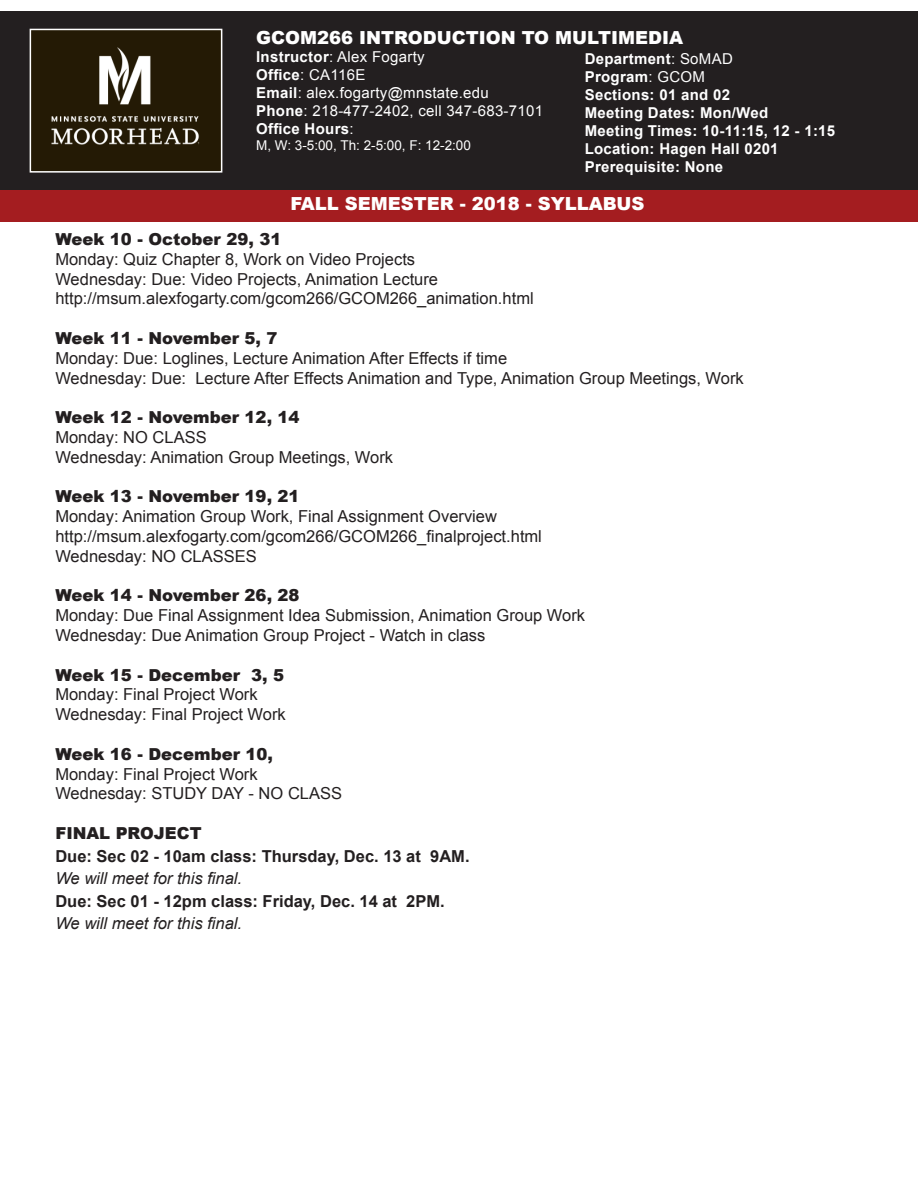
<style>
.page{position:relative;width:918px;height:1188px;background:#fff}
.page>*{position:absolute;margin:0;border:0;box-sizing:border-box;transform-origin:0 0}
.t1{font:900 18px "Arial";color:#fff}
.t2{font:16.5px/19.8px "Arial";color:#231f20}
.t3{font:900 16.5px "Arial";color:#231f20}
.t4{font:700 16.5px "Arial";color:#231f20}
.t5{font:italic 16.5px "Arial";color:#231f20}
.t6{font:700 15px/18px "Arial";letter-spacing:.02em;color:#fff}
.t7{font:15px/18px "Arial";letter-spacing:.02em;color:#fff}
.t8{font:13.5px "Arial";color:#fff}
.s1{font-weight:700}
.s2{font-weight:400}
</style>
<div class="page">
<div style="left:0;top:11px;width:918px;height:182px;background:#231f20"></div>
<div style="left:0;top:190px;width:918px;height:32px;background:#a41d20"></div>
<img style="left:33px;top:32px;width:186px;height:138px">
<div style="left:30px;top:29px;width:192px;height:144px;border:2px solid #fff"></div>
<p class="t1" style="left:256px;top:25px;width:429px">GCOM266 INTRODUCTION TO MULTIMEDIA</p>
<p class="t7" style="left:256px;top:48px;width:289px"><span class="s1">Instructor</span>: Alex Fogarty<br><span class="s1">Office</span>: CA116E<br><span class="s1">Email</span>: alex.fogarty@mnstate.edu<br><span class="s1">Phone</span>: 218-477-2402, cell 347-683-7101<br><span class="s1">Office Hours</span>:</p>
<p class="t8" style="left:256px;top:137px;width:216px">M, W: 3-5:00, Th: 2-5:00, F: 12-2:00</p>
<p class="t6" style="left:585px;top:51px;width:252px">Department<span class="s2">: SoMAD<br></span>Program<span class="s2">: GCOM<br></span>Sections: 01 and 02<br>Meeting Dates: Mon/Wed<br>Meeting Times: 10-11:15, 12 - 1:15<br>Location: Hagen Hall 0201<br>Prerequisite: None</p>
<p class="t1" style="left:291px;top:191px;width:355px">FALL SEMESTER - 2018 - SYLLABUS</p>
<p class="t3" style="left:55px;top:227px;width:228px">Week 10 - October 29, 31</p>
<p class="t2" style="left:55px;top:249px;width:480px">Monday: Quiz Chapter 8, Work on Video Projects<br>Wednesday: Due: Video Projects, Animation Lecture http://msum.alexfogarty.com/gcom266/GCOM266_animation.html</p>
<p class="t3" style="left:55px;top:326px;width:224px">Week 11 - November 5, 7</p>
<p class="t2" style="left:55px;top:348px;width:690px">Monday: Due: Loglines, Lecture Animation After Effects if time<br>Wednesday: Due: Lecture After Effects Animation and Type, Animation Group Meetings, Work</p>
<p class="t3" style="left:55px;top:405px;width:246px">Week 12 - November 12, 14</p>
<p class="t2" style="left:55px;top:428px;width:339px">Monday: NO CLASS<br>Wednesday: Animation Group Meetings, Work</p>
<p class="t3" style="left:55px;top:485px;width:246px">Week 13 - November 19, 21</p>
<p class="t2" style="left:55px;top:507px;width:488px">Monday: Animation Group Work, Final Assignment Overview http://msum.alexfogarty.com/gcom266/GCOM266_finalproject.html<br>Wednesday: NO CLASSES</p>
<p class="t3" style="left:55px;top:584px;width:246px">Week 14 - November 26, 28</p>
<p class="t2" style="left:55px;top:606px;width:531px">Monday: Due Final Assignment Idea Submission, Animation Group Work<br>Wednesday: Due Animation Group Project - Watch in class</p>
<p class="t3" style="left:55px;top:663px;width:230px">Week 15 - December 3, 5</p>
<p class="t2" style="left:55px;top:685px;width:232px">Monday: Final Project Work<br>Wednesday: Final Project Work</p>
<p class="t3" style="left:55px;top:742px;width:219px">Week 16 - December 10,</p>
<p class="t2" style="left:55px;top:764px;width:288px">Monday: Final Project Work<br>Wednesday: STUDY DAY - NO CLASS</p>
<p class="t3" style="left:55px;top:821px;width:148px">FINAL PROJECT</p>
<p class="t4" style="left:55px;top:845px;width:416px">Due: Sec 02 - 10am class: Thursday, Dec. 13 at 9AM.</p>
<p class="t5" style="left:55px;top:868px;width:188px">We will meet for this final.</p>
<p class="t4" style="left:55px;top:890px;width:391px">Due: Sec 01 - 12pm class: Friday, Dec. 14 at 2PM.</p>
<p class="t5" style="left:55px;top:913px;width:188px">We will meet for this final.</p>
</div>
